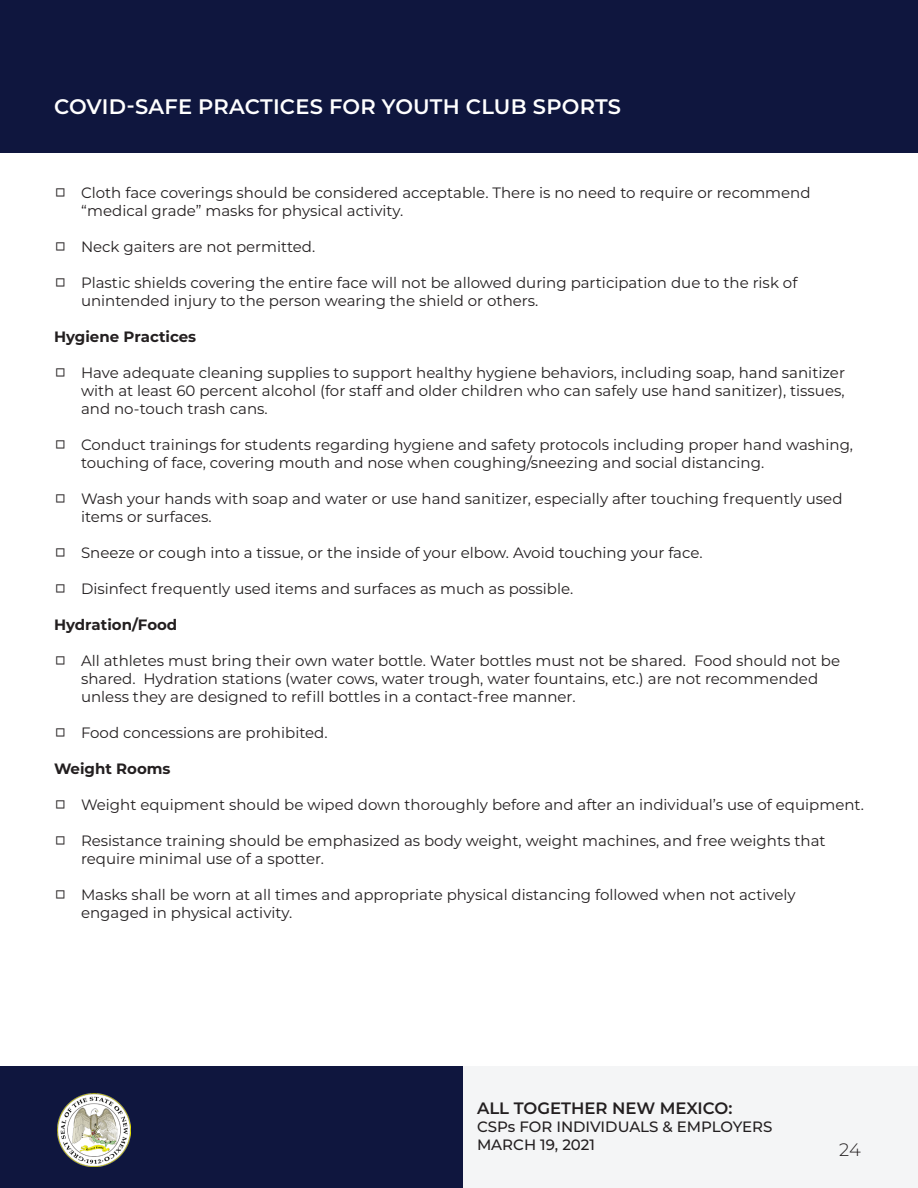
<style>
.page{position:relative;width:918px;height:1188px;background:#fff}
.page>*{position:absolute;margin:0;border:0;box-sizing:border-box;transform-origin:0 0}
.t1{font:600 21px "Montserrat";letter-spacing:.01em;color:#fff}
.t2{font:300 18px "Montserrat";color:#231f20}
.t3{font:600 16.5px "Montserrat";color:#231f20}
.t4{font:15px/18px "Montserrat";color:#231f20}
.t5{font:700 15px "Montserrat";color:#231f20}
.t6{font:500 15px/18px "Montserrat";color:#231f20}
.s1{font-size:21px}
</style>
<div class="page">
<div style="left:463px;top:1066px;width:455px;height:122px;background:#f4f5f6"></div>
<div style="left:0;top:0;width:918px;height:153px;background:#0f163e"></div>
<div style="left:0;top:1066px;width:463px;height:122px;background:#0f163e"></div>
<img style="left:58px;top:1094px;width:72px;height:73px">
<h1 class="t1" style="left:54px;top:92px;width:568px">COVID-SAFE PRACTICES FOR YOUTH CLUB SPORTS</h1>
<p class="t4" style="left:81px;top:183px;width:731px;text-indent:-27px"><span class="s1">□</span> Cloth face coverings should be considered acceptable. There is no need to require or recommend “medical grade” masks for physical activity.</p>
<p class="t4" style="left:54px;top:237px;width:263px"><span class="s1">□</span> Neck gaiters are not permitted.</p>
<p class="t4" style="left:81px;top:273px;width:718px;text-indent:-27px"><span class="s1">□</span> Plastic shields covering the entire face will not be allowed during participation due to the risk of unintended injury to the person wearing the shield or others.</p>
<p class="t5" style="left:54px;top:326px;width:144px">Hygiene Practices</p>
<p class="t4" style="left:81px;top:363px;width:766px;text-align:justify;text-indent:-27px"><span class="s1">□</span> Have adequate cleaning supplies to support healthy hygiene behaviors, including soap, hand sanitizer with at least 60 percent alcohol (for staff and older children who can safely use hand sanitizer), tissues, and no-touch trash cans.</p>
<p class="t4" style="left:81px;top:435px;width:774px;text-indent:-27px"><span class="s1">□</span> Conduct trainings for students regarding hygiene and safety protocols including proper hand washing, touching of face, covering mouth and nose when coughing/sneezing and social distancing.</p>
<p class="t4" style="left:81px;top:489px;width:763px;text-indent:-27px"><span class="s1">□</span> Wash your hands with soap and water or use hand sanitizer, especially after touching frequently used items or surfaces.</p>
<p class="t4" style="left:54px;top:543px;width:650px"><span class="s1">□</span> Sneeze or cough into a tissue, or the inside of your elbow. Avoid touching your face.</p>
<p class="t4" style="left:54px;top:579px;width:521px"><span class="s1">□</span> Disinfect frequently used items and surfaces as much as possible.</p>
<p class="t5" style="left:54px;top:614px;width:125px">Hydration/Food</p>
<p class="t4" style="left:81px;top:651px;width:761px;text-indent:-27px"><span class="s1">□</span> All athletes must bring their own water bottle. Water bottles must not be shared. Food should not be shared. Hydration stations (water cows, water trough, water fountains, etc.) are not recommended unless they are designed to refill bottles in a contact-free manner.</p>
<p class="t4" style="left:54px;top:723px;width:275px"><span class="s1">□</span> Food concessions are prohibited.</p>
<p class="t5" style="left:54px;top:758px;width:118px">Weight Rooms</p>
<p class="t4" style="left:54px;top:795px;width:812px"><span class="s1">□</span> Weight equipment should be wiped down thoroughly before and after an individual’s use of equipment.</p>
<p class="t4" style="left:81px;top:831px;width:746px;text-indent:-27px"><span class="s1">□</span> Resistance training should be emphasized as body weight, weight machines, and free weights that require minimal use of a spotter.</p>
<p class="t4" style="left:81px;top:885px;width:716px;text-indent:-27px"><span class="s1">□</span> Masks shall be worn at all times and appropriate physical distancing followed when not actively engaged in physical activity.</p>
<p class="t3" style="left:477px;top:1096px;width:257px">ALL TOGETHER NEW MEXICO:</p>
<p class="t6" style="left:477px;top:1117px;width:297px">CSPs FOR INDIVIDUALS &amp; EMPLOYERS<br>MARCH 19, 2021</p>
<p class="t2" style="left:839px;top:1137px;width:23px">24</p>
</div>
